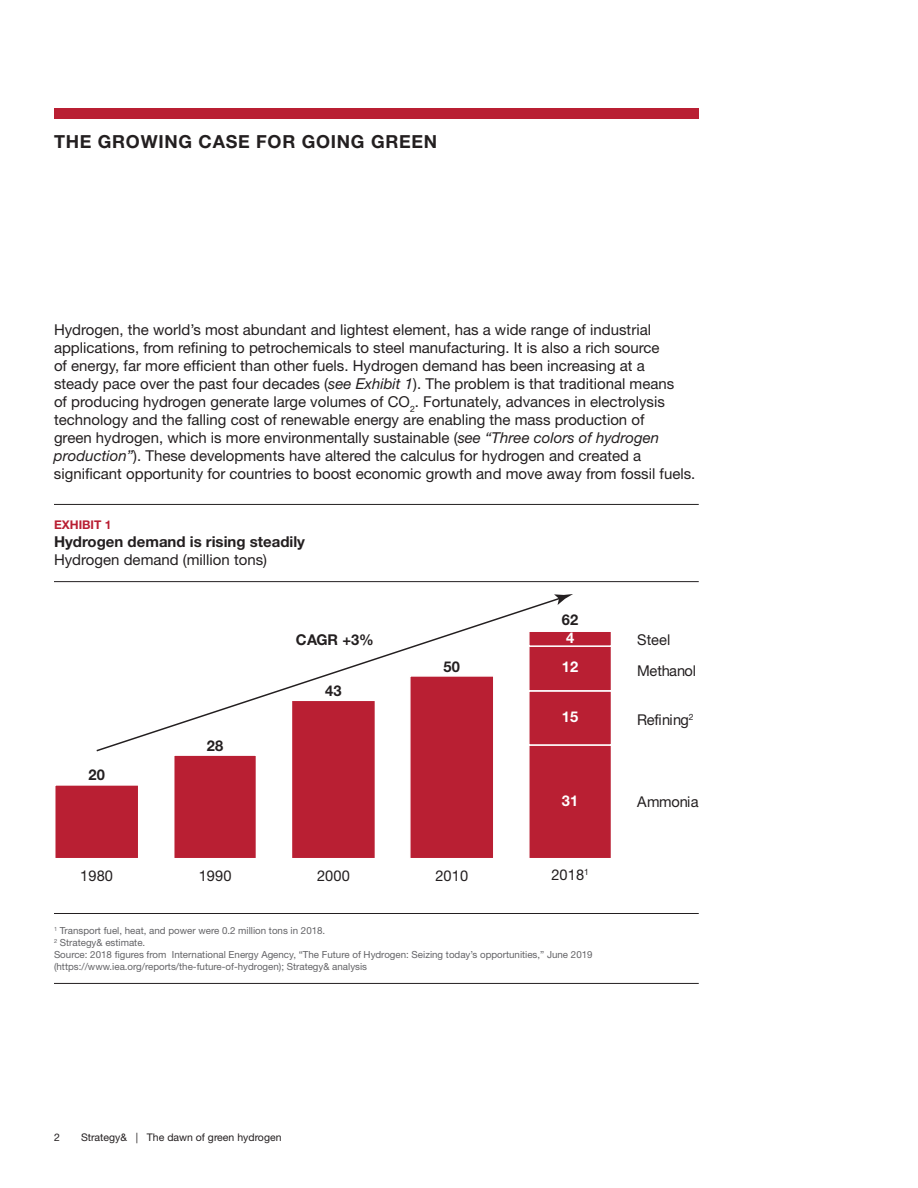
<style>
.page{position:relative;width:918px;height:1188px;background:#fff}
.page>*{position:absolute;margin:0;border:0;box-sizing:border-box;transform-origin:0 0}
.Section_Title_12_14{font:700 18px "Helvetica Neue LT Std";letter-spacing:.04em;color:#231f20}
.Body_Text_10_12{font:15px/18px "Helvetica Neue LT Std";color:#231f20}
.Exhibit_Title_10_12{font:700 15px "Helvetica Neue LT Std";color:#231f20}
.Exhibit_Subtitle_10{font:15px "Helvetica Neue LT Std";color:#231f20}
.t1{font:14.85px "Helvetica Neue LT Std";letter-spacing:.005em;color:#231f20}
.t2{font:700 14.85px "Helvetica Neue LT Std";letter-spacing:.005em;color:#231f20}
.t3{font:14.85px "Helvetica Neue LT Std";letter-spacing:-.03em;color:#231f20}
.t4{font:14.85px "Helvetica Neue LT Std";letter-spacing:-.02em;color:#231f20}
.t5{font:700 14.85px "Helvetica Neue LT Std";color:#fff}
.Exhibit_Number_8_10{font:700 12px "Helvetica Neue LT Std";color:#b91f33}
.Footer_Right_7_9_5{font:10.5px "Helvetica Neue LT Std";color:#231f20}
.Footnotes_6_5_8{font:9.75px/12px "Helvetica Neue LT Std";color:#636366}
.s1{font-style:italic}
</style>
<div class="page">
<div style="left:54px;top:108px;width:645px;height:11px;background:#b91f33"></div>
<hr style="left:54px;top:983px;width:645px;height:1px;background:#231f20">
<hr style="left:54px;top:913px;width:645px;height:1px;background:#231f20">
<div style="left:55px;top:785px;width:84px;height:74px;background:#b91f33"></div>
<div style="left:54px;top:784px;width:85px;height:75px;border:1px solid #fff"></div>
<div style="left:409px;top:675px;width:86px;height:184px;background:#b91f33;border:1px solid #fff"></div>
<div style="left:173px;top:754px;width:84px;height:105px;background:#b91f33;border:1px solid #fff"></div>
<div style="left:291px;top:700px;width:85px;height:159px;background:#b91f33;border:1px solid #fff"></div>
<div style="left:528px;top:744px;width:84px;height:115px;background:#b91f33;border:1px solid #fff"></div>
<div style="left:528px;top:690px;width:84px;height:56px;background:#b91f33;border:1px solid #fff"></div>
<div style="left:528px;top:645px;width:84px;height:47px;background:#b91f33;border:1px solid #fff"></div>
<div style="left:528px;top:631px;width:84px;height:16px;background:#b91f33;border:1px solid #fff"></div>
<svg style="left:96px;top:599px;width:467px;height:154px"></svg>
<svg style="left:554px;top:594px;width:19px;height:11px"></svg>
<hr style="left:54px;top:581px;width:645px;height:1px;background:#231f20">
<hr style="left:54px;top:504px;width:645px;height:1px;background:#231f20">
<p class="Section_Title_12_14" style="left:54px;top:130px;width:385px">THE GROWING CASE FOR GOING GREEN</p>
<p class="Body_Text_10_12" style="left:54px;top:320px;width:643px">Hydrogen, the world’s most abundant and lightest element, has a wide range of industrial applications, from refining to petrochemicals to steel manufacturing. It is also a rich source<br>of energy, far more efficient than other fuels. Hydrogen demand has been increasing at a<br>steady pace over the past four decades (<span class="s1">see Exhibit 1</span>). The problem is that traditional means<br>of producing hydrogen generate large volumes of CO<sub>2</sub>. Fortunately, advances in electrolysis technology and the falling cost of renewable energy are enabling the mass production of<br>green hydrogen, which is more environmentally sustainable (<span class="s1">see “Three colors of hydrogen production”</span>). These developments have altered the calculus for hydrogen and created a significant opportunity for countries to boost economic growth and move away from fossil fuels.</p>
<p class="Exhibit_Number_8_10" style="left:54px;top:518px;width:59px">EXHIBIT 1</p>
<p class="Exhibit_Title_10_12" style="left:54px;top:533px;width:253px">Hydrogen demand is rising steadily</p>
<p class="Exhibit_Subtitle_10" style="left:54px;top:551px;width:215px">Hydrogen demand (million tons)</p>
<p class="t2" style="left:562px;top:610px;width:18px">62</p>
<p class="t5" style="left:566px;top:628px;width:10px">4</p>
<p class="t2" style="left:296px;top:631px;width:80px">CAGR +3%</p>
<p class="t1" style="left:637px;top:631px;width:35px">Steel</p>
<p class="t2" style="left:89px;top:766px;width:18px">20</p>
<p class="t1" style="left:80px;top:867px;width:34px">1980</p>
<p class="t2" style="left:207px;top:736px;width:18px">28</p>
<p class="t1" style="left:199px;top:867px;width:34px">1990</p>
<p class="t2" style="left:325px;top:681px;width:18px">43</p>
<p class="t1" style="left:317px;top:867px;width:34px">2000</p>
<p class="t2" style="left:444px;top:657px;width:18px">50</p>
<p class="t1" style="left:435px;top:866px;width:34px">2010</p>
<p class="t5" style="left:562px;top:658px;width:18px">12</p>
<p class="t5" style="left:562px;top:707px;width:18px">15</p>
<p class="t5" style="left:562px;top:791px;width:18px">31</p>
<p class="t1" style="left:551px;top:866px;width:39px">2018<sup>1</sup></p>
<p class="Footnotes_6_5_8" style="left:54px;top:924px;width:273px"><sup>1</sup> Transport fuel, heat, and power were 0.2 million tons in 2018.</p>
<p class="Footnotes_6_5_8" style="left:54px;top:936px;width:93px"><sup>2</sup> Strategy&amp; estimate.</p>
<p class="Footnotes_6_5_8" style="left:54px;top:948px;width:540px">Source: 2018 figures from International Energy Agency, “The Future of Hydrogen: Seizing today’s opportunities,” June 2019 (https://www.iea.org/reports/the-future-of-hydrogen); Strategy&amp; analysis</p>
<p class="t4" style="left:637px;top:662px;width:60px">Methanol</p>
<p class="t3" style="left:637px;top:711px;width:58px">Refining<sup>2</sup></p>
<p class="t1" style="left:637px;top:793px;width:63px">Ammonia</p>
<p class="Footer_Right_7_9_5" style="left:54px;top:1132px;width:7px">2</p>
<p class="Footer_Right_7_9_5" style="left:81px;top:1132px;width:202px">Strategy&amp; | The dawn of green hydrogen</p>
</div>
